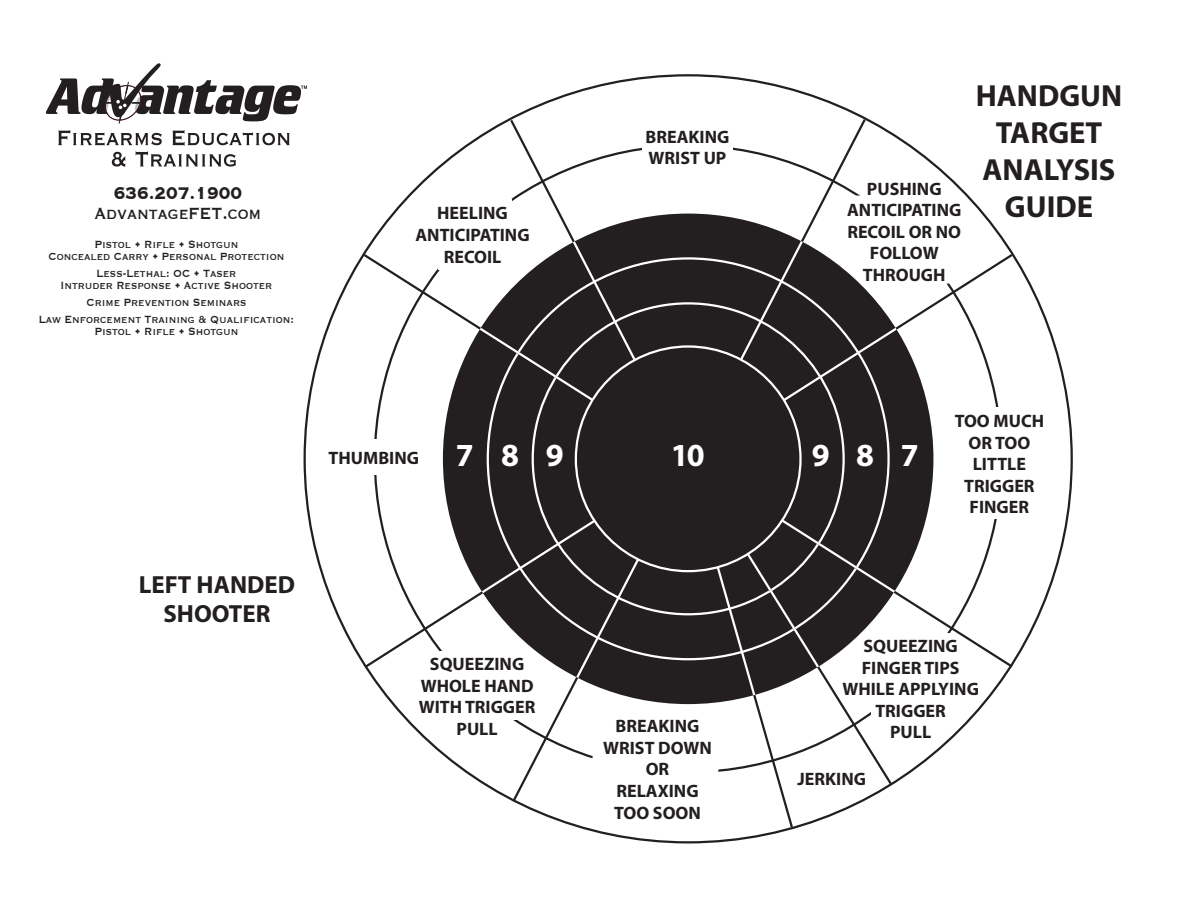
<style>
.page{position:relative;width:1188px;height:918px;background:#fff}
.page>*{position:absolute;margin:0;border:0;box-sizing:border-box;transform-origin:0 0}
.t1{font:700 32.25px "Myriad";letter-spacing:.82em;color:#fff}
.t2{font:700 30.6px/36.8px "Myriad";color:#231f20;text-align:center}
.t3{font:700 24.9px/29.8px "Myriad";color:#231f20;text-align:center}
.t4{font:700 22.5px "Copperplate";color:#231f20;scale:.85 1}
.t5{font:21px "Copperplate";color:#231f20;scale:.85 1}
.t6{font:700 18px/21.6px "Myriad";color:#231f20;text-align:center}
.t7{font:13.5px/11.7px "Copperplate";color:#231f20;text-align:center;scale:.85 1}
</style>
<div class="page">
<svg style="left:508px;top:117px;width:287px;height:713px"></svg>
<svg style="left:361px;top:252px;width:654px;height:418px"></svg>
<svg style="left:685px;top:595px;width:209px;height:192px"></svg>
<svg style="left:574px;top:238px;width:231px;height:443px;background:#353232"></svg>
<svg style="left:477px;top:326px;width:420px;height:269px;background:#322f2f"></svg>
<svg style="left:571px;top:239px;width:186px;height:459px;background:#343031"></svg>
<svg style="left:685px;top:454px;width:136px;height:216px;background:#343132"></svg>
<div style="left:576px;top:347px;width:225px;height:224px;background:#231f20;border-radius:50%"></div>
<div style="left:988px;top:407px;width:19px;height:111px;background:#fff"></div>
<div style="left:643px;top:133px;width:90px;height:24px;background:#fff"></div>
<div style="left:368px;top:439px;width:16px;height:36px;background:#fff"></div>
<div style="left:435px;top:651px;width:82px;height:69px;background:#fff"></div>
<div style="left:439px;top:199px;width:73px;height:71px;background:#fff"></div>
<div style="left:871px;top:633px;width:81px;height:87px;background:#fff"></div>
<svg style="left:848px;top:252px;width:110px;height:34px"></svg>
<svg style="left:590px;top:747px;width:130px;height:31px"></svg>
<svg style="left:46px;top:63px;width:261px;height:104px"></svg>
<p class="t4" style="left:114px;top:178px;width:153px">636.207.1900</p>
<p class="t5" style="left:94px;top:199px;width:198px">AdvantageFET.com</p>
<p class="t7" style="left:48px;top:238px;width:279px">Pistol • Rifle • Shotgun<br>Concealed Carry • Personal Protection</p>
<p class="t7" style="left:61px;top:267px;width:251px">Less-Lethal: OC • Taser<br>Intruder Response • Active Shooter</p>
<p class="t7" style="left:39px;top:293px;width:302px;line-height:17.1px">Crime Prevention Seminars<br>Law Enforcement Training &amp; Qualification:</p>
<p class="t7" style="left:94px;top:325px;width:171px">Pistol • Rifle • Shotgun</p>
<h3 class="t3" style="left:139px;top:570px;width:158px">LEFT HANDED<br>SHOOTER</h3>
<p class="t6" style="left:415px;top:203px;width:116px">HEELING<br>ANTICIPATING<br>RECOIL</p>
<p class="t6" style="left:646px;top:126px;width:85px;text-align:left">BREAKING<br>WRIST UP</p>
<p class="t6" style="left:847px;top:178px;width:116px">PUSHING<br>ANTICIPATING<br>RECOIL OR NO<br>FOLLOW<br>THROUGH</p>
<h2 class="t2" style="left:976px;top:79px;width:148px">HANDGUN<br>TARGET<br>ANALYSIS<br>GUIDE</h2>
<p class="t6" style="left:329px;top:447px;width:92px">THUMBING</p>
<h1 class="t1" style="left:456px;top:438px;width:109px">789</h1>
<h1 class="t1" style="left:671px;top:438px;width:35px">10</h1>
<h1 class="t1" style="left:812px;top:438px;width:108px">987</h1>
<p class="t6" style="left:955px;top:411px;width:91px">TOO MUCH<br>OR TOO<br>LITTLE<br>TRIGGER<br>FINGER</p>
<p class="t6" style="left:419px;top:654px;width:118px">SQUEEZING<br>WHOLE HAND<br>WITH TRIGGER<br>PULL</p>
<p class="t6" style="left:603px;top:716px;width:110px">BREAKING<br>WRIST DOWN<br>OR<br>RELAXING<br>TOO SOON</p>
<p class="t6" style="left:842px;top:636px;width:138px">SQUEEZING<br>FINGER TIPS<br>WHILE APPLYING<br>TRIGGER<br>PULL</p>
<p class="t6" style="left:798px;top:768px;width:70px">JERKING</p>
</div>
